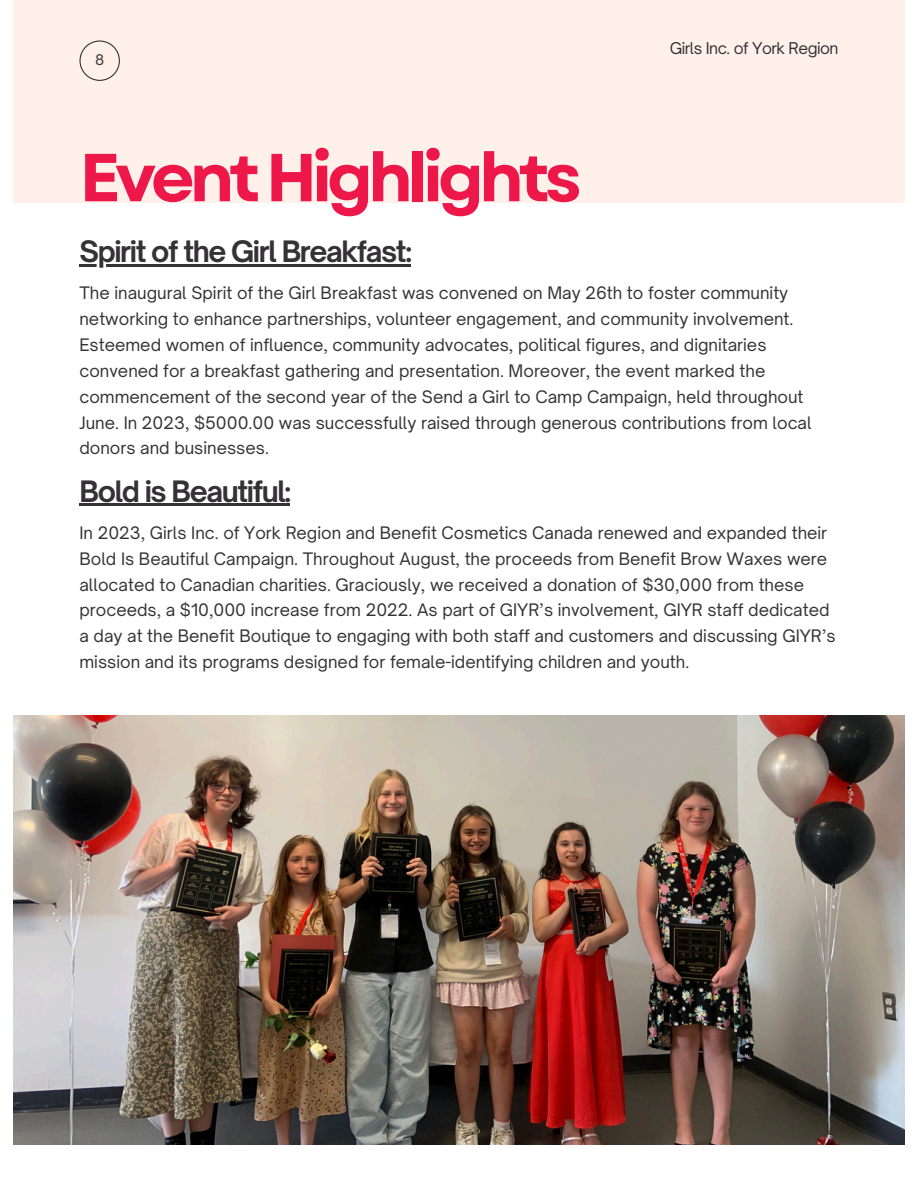
<style>
.page{position:relative;width:918px;height:1188px;background:#fff}
.page>*{position:absolute;margin:0;border:0;box-sizing:border-box;transform-origin:0 0}
.t1{font:700 67.8px "Garet";letter-spacing:-.08em;color:#ed1849}
.t2{font:700 28.2px "Open Sauce One";letter-spacing:-.05em;color:#343234}
.t3{font:16.5px/25.8px "Open Sauce One";color:#343234}
.t4{font:15.45px "Open Sauce One";letter-spacing:-.03em;color:#343234}
.t5{font:14.1px "Open Sauce One";color:#343234}
</style>
<div class="page">
<img style="left:13px;top:716px;width:891px;height:428px">
<div style="left:13px;top:0;width:892px;height:202px;background:#fff1ea"></div>
<svg style="left:79px;top:40px;width:41px;height:41px"></svg>
<hr style="left:79px;top:504px;width:211px;height:2px;background:#343234">
<hr style="left:79px;top:264px;width:332px;height:2px;background:#343234">
<p class="t5" style="left:95px;top:51px;width:11px">8</p>
<p class="t1" style="left:79px;top:129px;width:504px">Event Highlights</p>
<h2 class="t2" style="left:79px;top:234px;width:334px">Spirit of the Girl Breakfast:</h2>
<h1 class="t4" style="left:670px;top:39px;width:170px">Girls Inc. of York Region</h1>
<h2 class="t3" style="left:79px;top:280px;width:734px">The inaugural Spirit of the Girl Breakfast was convened on May 26th to foster community networking to enhance partnerships, volunteer engagement, and community involvement.<br>Esteemed women of influence, community advocates, political figures, and dignitaries convened for a breakfast gathering and presentation. Moreover, the event marked the commencement of the second year of the Send a Girl to Camp Campaign, held throughout June. In 2023, $5000.00 was successfully raised through generous contributions from local donors and businesses.</h2>
<p class="t2" style="left:79px;top:473px;width:213px">Bold is Beautiful:</p>
<p class="t3" style="left:79px;top:520px;width:758px">In 2023, Girls Inc. of York Region and Benefit Cosmetics Canada renewed and expanded their Bold Is Beautiful Campaign. Throughout August, the proceeds from Benefit Brow Waxes were allocated to Canadian charities. Graciously, we received a donation of $30,000 from these proceeds, a $10,000 increase from 2022. As part of GIYR’s involvement, GIYR staff dedicated a day at the Benefit Boutique to engaging with both staff and customers and discussing GIYR’s mission and its programs designed for female-identifying children and youth.</p>
</div>
